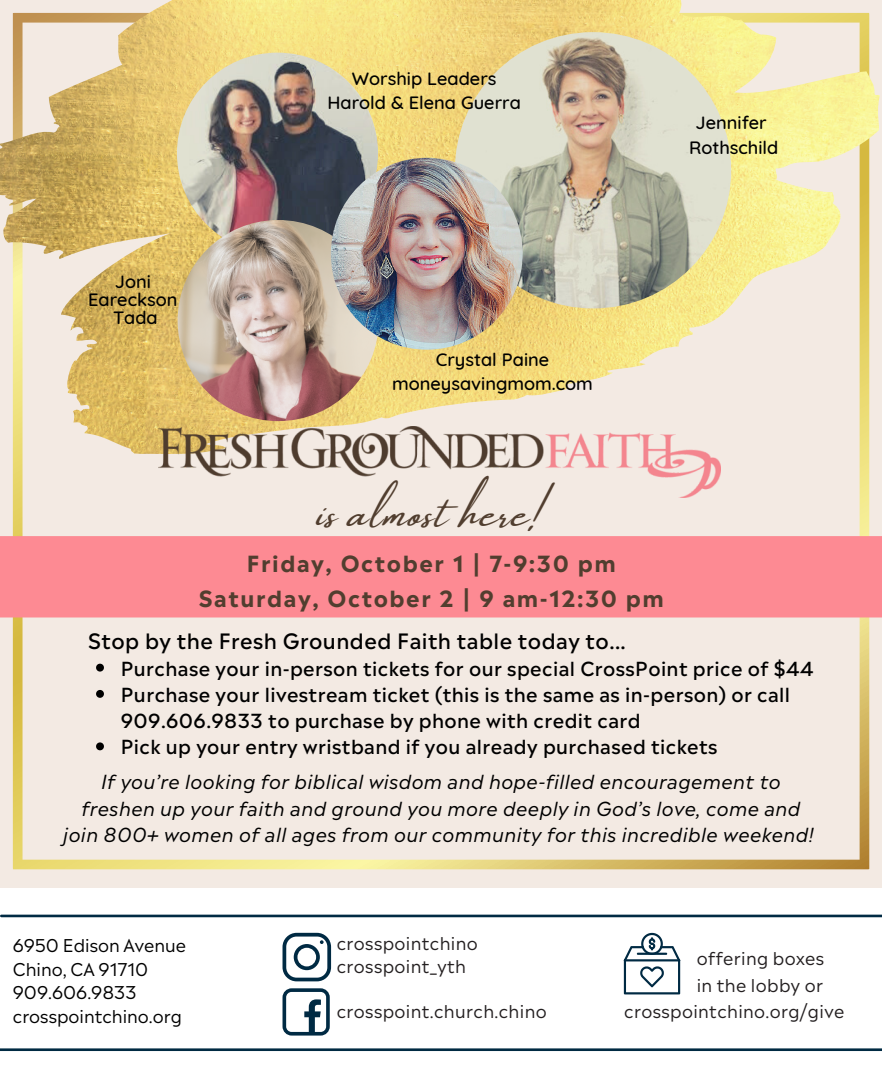
<style>
.page{position:relative;width:882px;height:1071px;background:#f3eae3}
.page>*{position:absolute;margin:0;border:0;box-sizing:border-box;transform-origin:0 0}
.t1{font:37.27px "Amsterdam One Slant";letter-spacing:.04em;color:#513e2f}
.t2{font:700 22.05px "Madera";letter-spacing:.07em;color:#513e2f}
.t3{font:500 21px "Madera";letter-spacing:.02em;color:#000}
.t4{font:500 19.25px/26.2px "Madera";letter-spacing:.02em;color:#000}
.t5{font:italic 19.25px/26.2px "Madera";letter-spacing:.02em;color:#000;text-align:center}
.t6{font:500 18.2px "Quicksand";color:#000}
.t7{font:17.5px/27.7px "Madera";letter-spacing:.02em;color:#231f20}
.t8{font:17.5px "Madera";color:#000}
</style>
<div class="page">
<svg style="left:13px;top:457px;width:856px;height:412px"></svg>
<img style="left:0;top:0;width:880px;height:457px">
<img style="left:177px;top:53px;width:201px;height:201px;border-radius:50%">
<img style="left:178px;top:220px;width:201px;height:201px;border-radius:50%">
<img style="left:455px;top:32px;width:276px;height:276px;border-radius:50%">
<img style="left:331px;top:158px;width:192px;height:192px;border-radius:50%">
<img style="left:158px;top:427px;width:562px;height:71px">
<div style="left:0;top:889px;width:882px;height:182px;background:#fff"></div>
<svg style="left:283px;top:933px;width:48px;height:48px"></svg>
<svg style="left:283px;top:988px;width:47px;height:48px"></svg>
<svg style="left:624px;top:933px;width:56px;height:61px"></svg>
<div style="left:0;top:536px;width:882px;height:81px;background:#fd8a93"></div>
<svg style="left:96px;top:664px;width:8px;height:8px"></svg>
<svg style="left:96px;top:690px;width:8px;height:8px"></svg>
<svg style="left:96px;top:742px;width:8px;height:8px"></svg>
<hr style="left:1px;top:915px;width:881px;height:2px;background:#002a43">
<hr style="left:0;top:1048px;width:882px;height:3px;background:#002a43">
<p class="t6" style="left:352px;top:67px;width:146px">Worship Leaders</p>
<p class="t6" style="left:327px;top:91px;width:195px">Harold &amp; Elena Guerra</p>
<p class="t6" style="left:696px;top:111px;width:73px">Jennifer</p>
<p class="t6" style="left:689px;top:135px;width:91px">Rothschild</p>
<p class="t6" style="left:115px;top:270px;width:38px">Joni</p>
<p class="t6" style="left:88px;top:288px;width:91px">Eareckson</p>
<p class="t6" style="left:113px;top:306px;width:46px">Tada</p>
<p class="t6" style="left:436px;top:348px;width:115px">Crystal Paine</p>
<p class="t6" style="left:392px;top:372px;width:202px">moneysavingmom.com</p>
<p class="t1" style="left:313px;top:493px;width:244px">is almost here!</p>
<p class="t2" style="left:247px;top:544px;width:370px">Friday, October 1 | 7-9:30 pm</p>
<p class="t2" style="left:199px;top:579px;width:467px">Saturday, October 2 | 9 am-12:30 pm</p>
<p class="t3" style="left:88px;top:623px;width:539px">Stop by the Fresh Grounded Faith table today to...</p>
<p class="t4" style="left:121px;top:653px;width:694px">Purchase your in-person tickets for our special CrossPoint price of $44</p>
<p class="t4" style="left:121px;top:679px;width:671px">Purchase your livestream ticket (this is the same as in-person) or call<br>909.606.9833 to purchase by phone with credit card</p>
<p class="t4" style="left:121px;top:731px;width:598px">Pick up your entry wristband if you already purchased tickets</p>
<p class="t5" style="left:63px;top:766px;width:752px">If you’re looking for biblical wisdom and hope-filled encouragement to freshen up your faith and ground you more deeply in God’s love, come and join 800+ women of all ages from our community for this incredible weekend!</p>
<p class="t7" style="left:337px;top:927px;width:143px">crosspointchino</p>
<p class="t7" style="left:337px;top:951px;width:131px">crosspoint_yth</p>
<p class="t8" style="left:13px;top:930px;width:175px">6950 Edison Avenue</p>
<p class="t8" style="left:13px;top:954px;width:137px">Chino, CA 91710</p>
<p class="t8" style="left:13px;top:977px;width:125px">909.606.9833</p>
<p class="t8" style="left:13px;top:1001px;width:171px">crosspointchino.org</p>
<p class="t7" style="left:337px;top:995px;width:211px">crosspoint.church.chino</p>
<p class="t7" style="left:624px;top:995px;width:222px">crosspointchino.org/give</p>
<p class="t7" style="left:697px;top:942px;width:129px">offering boxes in the lobby or</p>
</div>
